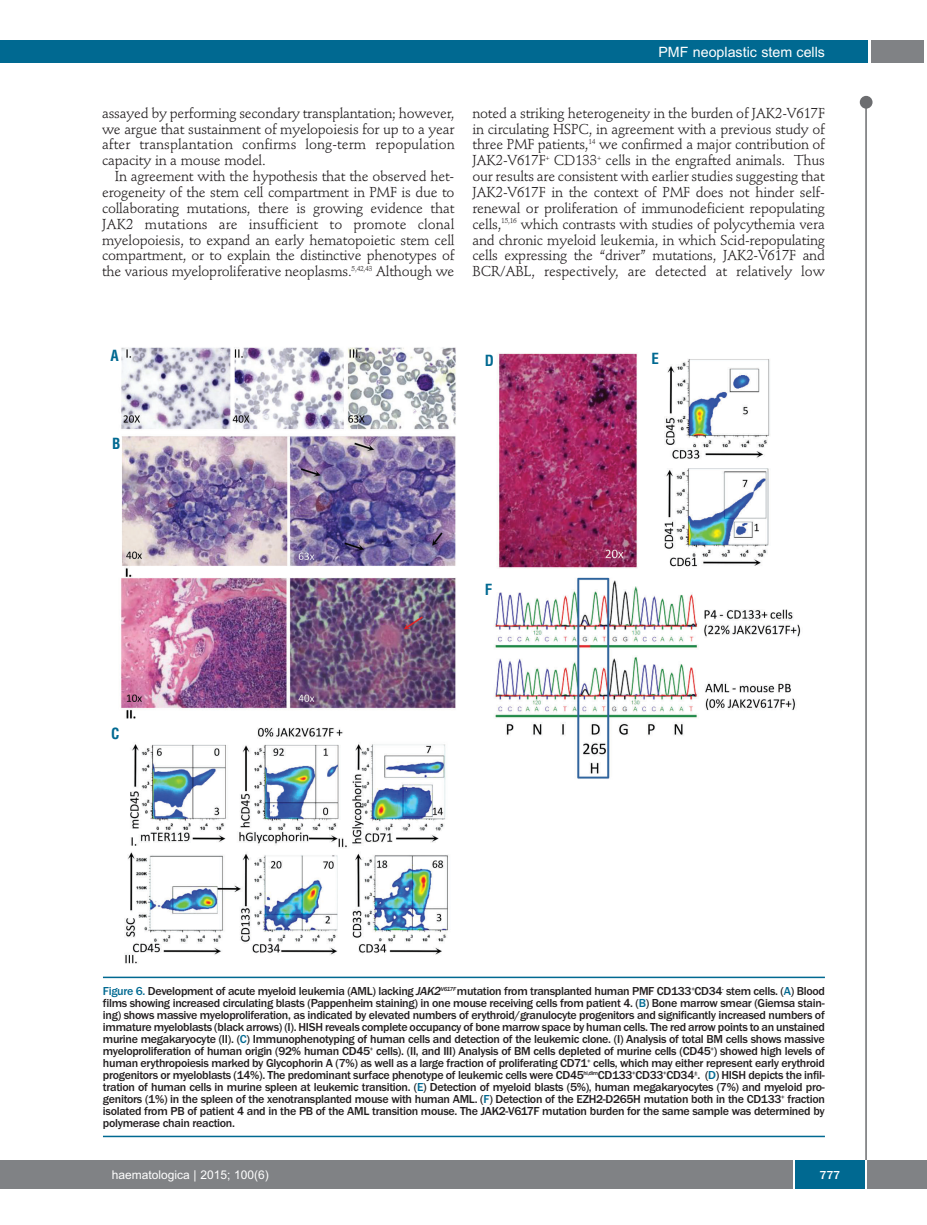
<style>
.page{position:relative;width:927px;height:1225px;background:#fff}
.page>*{position:absolute;margin:0;border:0;box-sizing:border-box;transform-origin:0 0}
.t1{font:700 condensed 15px "Helvetica";color:#006991}
.t2{font:14.25px/15.9px "Stempel Schneidler";letter-spacing:-.01em;color:#231f20;text-align:justify}
.t3{font:14.25px "Arial";color:#fff}
.t4{font:500 12px/12px "Franklin Gothic";letter-spacing:-.025em;color:#231f20;text-align:justify}
.t5{font:12px "Arial";color:#fff}
.t6{font:500 12px "Franklin Gothic";color:#fff}
.s1{color:#006991}
.s2{font-style:italic}
</style>
<div class="page">
<div style="left:860px;top:96px;width:12px;height:13px;background:#6c6d70;border-radius:50%"></div>
<hr style="left:865px;top:98px;width:2px;height:1062px;background:#6c6d70">
<div style="left:871px;top:40px;width:52px;height:22px;background:#808285"></div>
<div style="left:18px;top:40px;width:849px;height:22px;background:#006991"></div>
<div style="left:17px;top:1160px;width:910px;height:28px;background:#808285"></div>
<div style="left:795px;top:1160px;width:70px;height:28px;background:#006991"></div>
<hr style="left:793px;top:1160px;width:2px;height:28px;background:#fff">
<hr style="left:865px;top:1160px;width:2px;height:28px;background:#fff">
<div style="left:0;top:40px;width:19px;height:22px;background:#006991"></div>
<div style="left:0;top:1160px;width:18px;height:28px;background:#808285"></div>
<img style="left:121px;top:347px;width:680px;height:617px">
<hr style="left:103px;top:976px;width:722px;height:2px;background:#006991">
<hr style="left:103px;top:1135px;width:722px;height:2px;background:#006991">
<p class="t3" style="left:658px;top:44px;width:168px">PMF neoplastic stem cells</p>
<p class="t2" style="left:102px;top:106px;width:354px">assayed by performing secondary transplantation; however, we argue that sustainment of myelopoiesis for up to a year after transplantation confirms long-term repopulation capacity in a mouse model.</p>
<p class="t2" style="left:102px;top:170px;width:354px;text-indent:13px">In agreement with the hypothesis that the observed het&shy;erogeneity of the stem cell compartment in PMF is due to collaborating mutations, there is growing evidence that JAK2 mutations are insufficient to promote clonal myelopoiesis, to expand an early hematopoietic stem cell compartment, or to explain the distinctive phenotypes of the various myeloproliferative neoplasms.<sup>5,42,43</sup> Although we</p>
<p class="t2" style="left:472px;top:106px;width:354px">noted a striking heterogeneity in the burden of JAK2-V617F in circulating HSPC, in agreement with a previous study of three PMF patients,<sup>14</sup> we confirmed a major contribution of JAK2-V617F<sup>+</sup> CD133<sup>+</sup> cells in the engrafted animals. Thus our results are consistent with earlier studies suggesting that JAK2-V617F in the context of PMF does not hinder self&shy;renewal or proliferation of immunodeficient repopulating cells,<sup>15,16</sup> which contrasts with studies of polycythemia vera and chronic myeloid leukemia, in which Scid-repopulating cells expressing the “driver” mutations, JAK2-V617F and BCR/ABL, respectively, are detected at relatively low</p>
<p class="t1" style="left:111px;top:347px;width:10px">A</p>
<p class="t1" style="left:485px;top:352px;width:11px">D</p>
<p class="t1" style="left:652px;top:350px;width:9px">E</p>
<p class="t1" style="left:112px;top:435px;width:10px">B</p>
<p class="t1" style="left:111px;top:725px;width:10px">C</p>
<p class="t1" style="left:485px;top:581px;width:9px">F</p>
<p class="t4" style="left:103px;top:985px;width:723px"><span class="s1">Figure 6.</span> Development of acute myeloid leukemia (AML) lacking <span class="s2">JAK2</span><sup>V617F</sup> mutation from transplanted human PMF CD133<sup>+</sup>CD34<sup>-</sup> stem cells. (<span class="s1">A</span>) Blood films showing increased circulating blasts (Pappenheim staining) in one mouse receiving cells from patient 4. (<span class="s1">B</span>) Bone marrow smear (Giemsa stain&shy;ing) shows massive myeloproliferation, as indicated by elevated numbers of erythroid/granulocyte progenitors and significantly increased numbers of immature myeloblasts (black arrows) (I). HISH reveals complete occupancy of bone marrow space by human cells. The red arrow points to an unstained murine megakaryocyte (II). (<span class="s1">C</span>) Immunophenotyping of human cells and detection of the leukemic clone. (I) Analysis of total BM cells shows massive myeloproliferation of human origin (92% human CD45<sup>+</sup> cells). (II, and III) Analysis of BM cells depleted of murine cells (CD45<sup>+</sup>) showed high levels of human erythropoiesis marked by Glycophorin A (7%) as well as a large fraction of proliferating CD71<sup>+</sup> cells, which may either represent early erythroid progenitors or myeloblasts (14%). The predominant surface phenotype of leukemic cells were CD45<sup>hi,dim</sup>CD133<sup>+</sup>CD33<sup>+</sup>CD34<sup>±</sup>. (<span class="s1">D</span>) HISH depicts the infil&shy;tration of human cells in murine spleen at leukemic transition. (<span class="s1">E</span>) Detection of myeloid blasts (5%), human megakaryocytes (7%) and myeloid pro&shy;genitors (1%) in the spleen of the xenotransplanted mouse with human AML. (<span class="s1">F</span>) Detection of the EZH2-D265H mutation both in the CD133<sup>+</sup> fraction isolated from PB of patient 4 and in the PB of the AML transition mouse. The JAK2-V617F mutation burden for the same sample was determined by polymerase chain reaction.</p>
<p class="t5" style="left:112px;top:1167px;width:158px">haematologica | 2015; 100(6)</p>
<p class="t6" style="left:820px;top:1167px;width:22px">777</p>
</div>
